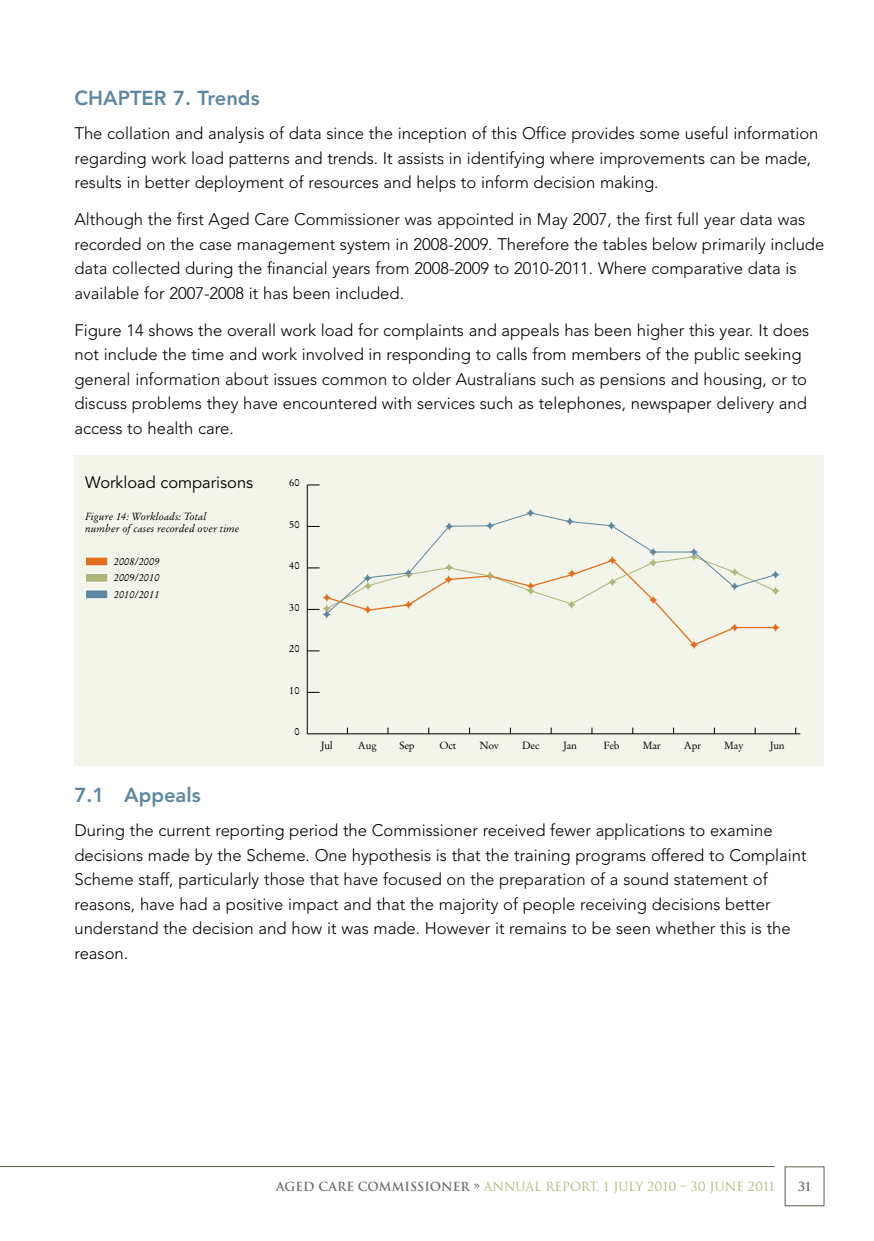
<style>
.page{position:relative;width:874px;height:1241px;background:#fff}
.page>*{position:absolute;margin:0;border:0;box-sizing:border-box;transform-origin:0 0}
.t1{font:800 20.12px "Avenir";color:#5d87a1}
.t2{font:300 16.62px/24.5px "Avenir";color:#000}
.t3{font:16.45px "Avenir";color:#000}
.t4{font:12.25px "Trajan";color:#b0b579}
.t5{font:700 12.25px "Trajan";color:#6d6e71}
.t6{font:italic 10.33px/16.6px "Stempel Garamond";color:#000}
.t7{font:10.33px "Stempel Garamond";letter-spacing:-.02em;color:#000}
.s1{font-weight:700;color:#6d6e71}
</style>
<div class="page">
<hr style="left:0;top:1165px;width:774px;height:1px;background:#5f604b">
<div style="left:74px;top:456px;width:749px;height:310px;background:#f3f4ea"></div>
<div style="left:85px;top:557px;width:23px;height:8px;background:#e36f1e"></div>
<div style="left:85px;top:556px;width:23px;height:10px;border:1px solid #fff"></div>
<div style="left:85px;top:573px;width:23px;height:9px;background:#b0b579"></div>
<div style="left:85px;top:573px;width:23px;height:9px;border:1px solid #fff"></div>
<div style="left:85px;top:590px;width:23px;height:8px;background:#5d87a1"></div>
<div style="left:85px;top:589px;width:23px;height:10px;border:1px solid #fff"></div>
<hr style="left:307px;top:733px;width:492px;height:1px;background:#000">
<hr style="left:307px;top:485px;width:1px;height:248px;background:#000">
<svg style="left:307px;top:692px;width:12px;height:1px"></svg>
<svg style="left:307px;top:650px;width:12px;height:1px"></svg>
<svg style="left:307px;top:609px;width:12px;height:1px"></svg>
<svg style="left:307px;top:567px;width:12px;height:1px"></svg>
<svg style="left:307px;top:526px;width:12px;height:1px"></svg>
<svg style="left:307px;top:484px;width:12px;height:1px"></svg>
<svg style="left:770px;top:622px;width:10px;height:10px"></svg>
<svg style="left:770px;top:586px;width:10px;height:9px"></svg>
<svg style="left:770px;top:570px;width:10px;height:9px"></svg>
<svg style="left:325px;top:614px;width:451px;height:32px"></svg>
<svg style="left:325px;top:512px;width:451px;height:102px"></svg>
<p class="t1" style="left:74px;top:86px;width:186px">CHAPTER 7. Trends</p>
<p class="t2" style="left:74px;top:121px;width:745px">The collation and analysis of data since the inception of this Office provides some useful information regarding work load patterns and trends. It assists in identifying where improvements can be made, results in better deployment of resources and helps to inform decision making.</p>
<p class="t2" style="left:74px;top:207px;width:751px">Although the first Aged Care Commissioner was appointed in May 2007, the first full year data was recorded on the case management system in 2008-2009. Therefore the tables below primarily include data collected during the financial years from 2008-2009 to 2010-2011. Where comparative data is available for 2007-2008 it has been included.</p>
<p class="t2" style="left:74px;top:317px;width:736px">Figure 14 shows the overall work load for complaints and appeals has been higher this year. It does not include the time and work involved in responding to calls from members of the public seeking general information about issues common to older Australians such as pensions and housing, or to discuss problems they have encountered with services such as telephones, newspaper delivery and access to health care.</p>
<p class="t3" style="left:85px;top:472px;width:169px">Workload comparisons</p>
<p class="t6" style="left:85px;top:510px;width:156px;line-height:12.4px">Figure 14: Workloads: Total number of cases recorded over time</p>
<p class="t6" style="left:114px;top:552px;width:47px;text-align:justify">2008/2009<br>2009/2010<br>2010/2011</p>
<p class="t7" style="left:289px;top:476px;width:12px">60</p>
<p class="t7" style="left:289px;top:518px;width:12px">50</p>
<p class="t7" style="left:289px;top:559px;width:12px">40</p>
<p class="t7" style="left:289px;top:601px;width:12px">30</p>
<p class="t7" style="left:289px;top:642px;width:12px">20</p>
<p class="t7" style="left:289px;top:683px;width:12px">10</p>
<p class="t7" style="left:294px;top:725px;width:7px">0</p>
<p class="t7" style="left:320px;top:739px;width:14px">Jul</p>
<p class="t7" style="left:358px;top:739px;width:20px">Aug</p>
<p class="t7" style="left:399px;top:739px;width:17px">Sep</p>
<p class="t7" style="left:439px;top:739px;width:18px">Oct</p>
<p class="t7" style="left:479px;top:739px;width:21px">Nov</p>
<p class="t7" style="left:522px;top:739px;width:19px">Dec</p>
<p class="t7" style="left:563px;top:739px;width:15px">Jan</p>
<p class="t7" style="left:603px;top:739px;width:18px">Feb</p>
<p class="t7" style="left:642px;top:739px;width:20px">Mar</p>
<p class="t7" style="left:683px;top:739px;width:19px">Apr</p>
<p class="t7" style="left:724px;top:739px;width:21px">May</p>
<p class="t7" style="left:769px;top:739px;width:16px">Jun</p>
<p class="t1" style="left:74px;top:782px;width:128px">7.1 Appeals</p>
<p class="t2" style="left:74px;top:818px;width:733px">During the current reporting period the Commissioner received fewer applications to examine decisions made by the Scheme. One hypothesis is that the training programs offered to Complaint Scheme staff, particularly those that have focused on the preparation of a sound statement of reasons, have had a positive impact and that the majority of people receiving decisions better understand the decision and how it was made. However it remains to be seen whether this is the reason.</p>
<p class="t4" style="left:276px;top:1179px;width:500px"><span class="s1">AGED CARE COMMISSIONER »</span> ANNUAL REPORT, 1 JULY 2010 – 30 JUNE 2011</p>
<p class="t5" style="left:797px;top:1178px;width:14px">31</p>
</div>
